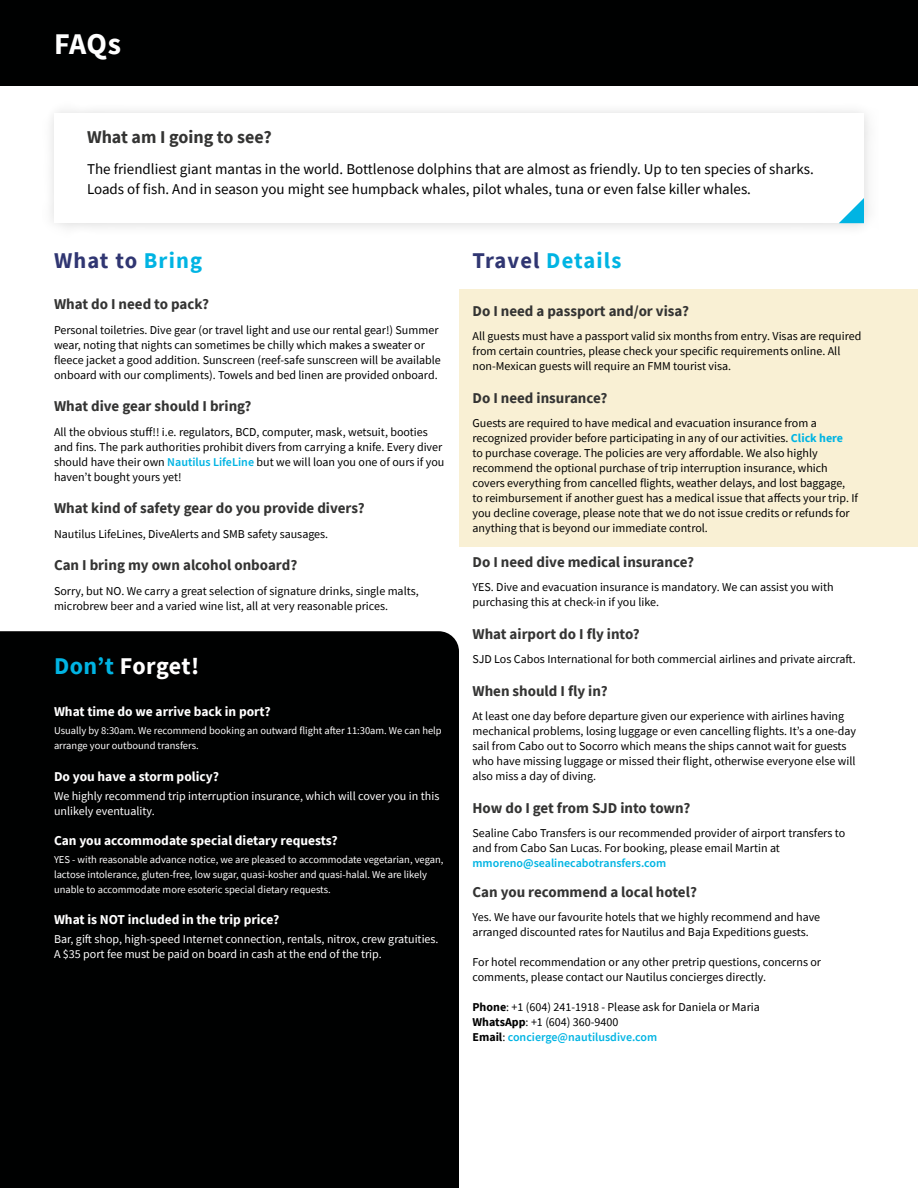
<style>
.page{position:relative;width:918px;height:1188px;background:#fff}
.page>*{position:absolute;margin:0;border:0;box-sizing:border-box;transform-origin:0 0}
.t1{font:700 30px "Source Sans Pro";color:#fff}
.t2{font:700 24px "Source Sans Pro";letter-spacing:.01em;color:#fff}
.t3{font:700 22.5px "Source Sans Pro";letter-spacing:.05em;color:#00b4e3}
.t4{font:700 22.5px "Source Sans Pro";letter-spacing:.05em;color:#303672}
.t5{font:700 18px "Source Sans Pro";color:#343433}
.t6{font:700 15px "Source Sans Pro";color:#343433}
.t7{font:15px/19.5px "Source Sans Pro";color:#000}
.t8{font:700 13.5px "Source Sans Pro";color:#fff}
.t9{font:12px/15px "Source Sans Pro";color:#000}
.t10{font:12px/15px "Source Sans Pro";color:#fff}
.t11{font:600 12px "Source Sans Pro";color:#00b4e3}
.t12{font:10.5px/15px "Source Sans Pro";color:#fff}
.s1{color:#00b4e3}
.s2{color:#303672}
.s3{font-weight:600;color:#00b4e3}
.s4{font-weight:700;color:#00b4e3}
.s5{font-weight:700}
</style>
<div class="page">
<div style="left:42px;top:101px;width:836px;height:136px;background:#000;opacity:.15"></div>
<div style="left:54px;top:113px;width:810px;height:110px;background:#fff"></div>
<svg style="left:839px;top:198px;width:25px;height:25px"></svg>
<div style="left:0;top:631px;width:459px;height:557px;background:#000101"></div>
<div style="left:459px;top:290px;width:459px;height:257px;background:#f9f0d4"></div>
<div style="left:0;top:0;width:918px;height:86px;background:#000101"></div>
<h1 class="t1" style="left:54px;top:24px;width:69px">FAQs</h1>
<h3 class="t5" style="left:87px;top:125px;width:186px">What am I going to see?</h3>
<p class="t7" style="left:87px;top:159px;width:728px">The friendliest giant mantas in the world. Bottlenose dolphins that are almost as friendly. Up to ten species of sharks.<br>Loads of fish. And in season you might see humpback whales, pilot whales, tuna or even false killer whales.</p>
<h3 class="t4" style="left:54px;top:246px;width:150px">What to <span class="s1">Bring</span></h3>
<h3 class="t3" style="left:472px;top:246px;width:150px"><span class="s2">Travel</span> Details</h3>
<p class="t6" style="left:54px;top:294px;width:157px">What do I need to pack?</p>
<p class="t9" style="left:54px;top:322px;width:388px">Personal toiletries. Dive gear (or travel light and use our rental gear!) Summer wear, noting that nights can sometimes be chilly which makes a sweater or fleece jacket a good addition. Sunscreen (reef-safe sunscreen will be available onboard with our compliments). Towels and bed linen are provided onboard.</p>
<p class="t6" style="left:54px;top:396px;width:199px">What dive gear should I bring?</p>
<p class="t9" style="left:54px;top:424px;width:392px">All the obvious stuff!! i.e. regulators, BCD, computer, mask, wetsuit, booties and fins. The park authorities prohibit divers from carrying a knife. Every diver should have their own <span class="s3">Nautilus LifeLine</span> but we will loan you one of ours if you haven’t bought yours yet!</p>
<p class="t6" style="left:54px;top:498px;width:312px">What kind of safety gear do you provide divers?</p>
<p class="t9" style="left:54px;top:526px;width:276px">Nautilus LifeLines, DiveAlerts and SMB safety sausages.</p>
<p class="t6" style="left:472px;top:301px;width:218px">Do I need a passport and/or visa?</p>
<p class="t9" style="left:472px;top:329px;width:390px">All guests must have a passport valid six months from entry. Visas are required from certain countries, please check your specific requirements online. All non-Mexican guests will require an FMM tourist visa.</p>
<p class="t6" style="left:472px;top:388px;width:137px">Do I need insurance?</p>
<p class="t9" style="left:472px;top:416px;width:387px">Guests are required to have medical and evacuation insurance from a recognized provider before participating in any of our activities. <span class="s4">Click here<br></span>to purchase coverage. The policies are very affordable. We also highly recommend the optional purchase of trip interruption insurance, which covers everything from cancelled flights, weather delays, and lost baggage, to reimbursement if another guest has a medical issue that affects your trip. If you decline coverage, please note that we do not issue credits or refunds for anything that is beyond our immediate control.</p>
<p class="t6" style="left:54px;top:555px;width:245px">Can I bring my own alcohol onboard?</p>
<p class="t6" style="left:472px;top:551px;width:223px">Do I need dive medical insurance?</p>
<p class="t9" style="left:54px;top:583px;width:366px">Sorry, but NO. We carry a great selection of signature drinks, single malts, microbrew beer and a varied wine list, all at very reasonable prices.</p>
<p class="t9" style="left:472px;top:579px;width:363px">YES. Dive and evacuation insurance is mandatory. We can assist you with purchasing this at check-in if you like.</p>
<h2 class="t2" style="left:54px;top:650px;width:147px"><span class="s1">Don’t</span> Forget!</h2>
<p class="t8" style="left:54px;top:703px;width:218px">What time do we arrive back in port?</p>
<p class="t12" style="left:54px;top:723px;width:389px">Usually by 8:30am. We recommend booking an outward flight after 11:30am. We can help arrange your outbound transfers.</p>
<p class="t10" style="left:54px;top:788px;width:387px">We highly recommend trip interruption insurance, which will cover you in this unlikely eventuality.</p>
<p class="t12" style="left:54px;top:852px;width:391px">YES - with reasonable advance notice, we are pleased to accommodate vegetarian, vegan, lactose intolerance, gluten-free, low sugar, quasi-kosher and quasi-halal. We are likely unable to accommodate more esoteric special dietary requests.</p>
<p class="t10" style="left:54px;top:931px;width:386px">Bar, gift shop, high-speed Internet connection, rentals, nitrox, crew gratuities.<br>A $35 port fee must be paid on board in cash at the end of the trip.</p>
<p class="t8" style="left:54px;top:767px;width:167px">Do you have a storm policy?</p>
<p class="t8" style="left:54px;top:831px;width:285px">Can you accommodate special dietary requests?</p>
<p class="t8" style="left:54px;top:910px;width:227px">What is NOT included in the trip price?</p>
<p class="t6" style="left:472px;top:623px;width:169px">What airport do I fly into?</p>
<p class="t9" style="left:472px;top:651px;width:385px">SJD Los Cabos International for both commercial airlines and private aircraft.</p>
<p class="t6" style="left:472px;top:681px;width:137px">When should I fly in?</p>
<p class="t9" style="left:472px;top:708px;width:385px">At least one day before departure given our experience with airlines having mechanical problems, losing luggage or even cancelling flights. It’s a one-day sail from Cabo out to Socorro which means the ships cannot wait for guests who have missing luggage or missed their flight, otherwise everyone else will also miss a day of diving.</p>
<p class="t6" style="left:472px;top:798px;width:219px">How do I get from SJD into town?</p>
<p class="t9" style="left:472px;top:826px;width:374px">Sealine Cabo Transfers is our recommended provider of airport transfers to and from Cabo San Lucas. For booking, please email Martin at</p>
<p class="t11" style="left:472px;top:855px;width:195px">mmoreno@sealinecabotransfers.com</p>
<p class="t6" style="left:472px;top:881px;width:226px">Can you recommend a local hotel?</p>
<p class="t9" style="left:472px;top:909px;width:349px">Yes. We have our favourite hotels that we highly recommend and have arranged discounted rates for Nautilus and Baja Expeditions guests.</p>
<p class="t9" style="left:472px;top:954px;width:350px">For hotel recommendation or any other pretrip questions, concerns or comments, please contact our Nautilus concierges directly.</p>
<p class="t9" style="left:472px;top:999px;width:289px"><span class="s5">Phone</span>: +1 (604) 241-1918 - Please ask for Daniela or Maria<br><span class="s5">WhatsApp</span>: +1 (604) 360-9400<br><span class="s5">Email</span>: <span class="s3">concierge@nautilusdive.com</span></p>
</div>
